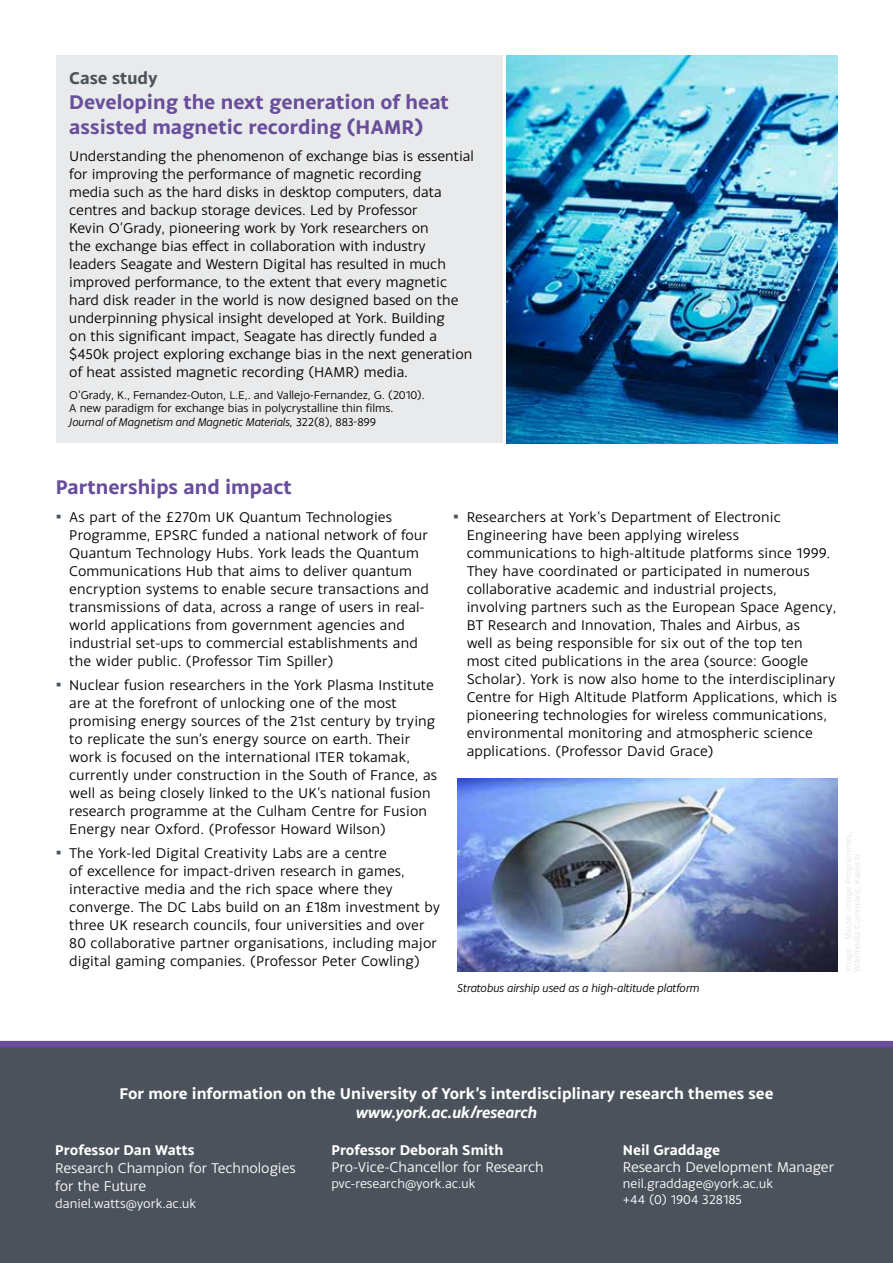
<style>
.page{position:relative;width:893px;height:1263px;background:#fff}
.page>*{position:absolute;margin:0;border:0;box-sizing:border-box;transform-origin:0 0}
.t1{font:700 21px/25.2px "Monsal Gothic";color:#684e9b}
.t2{font:700 18px "Monsal Gothic";color:#4a525a}
.t3{font:700 16.5px "Monsal Gothic";color:#fff}
.t4{font:italic 700 16.5px "Monsal Gothic";color:#fff}
.t5{font:15px/18px "Monsal Gothic";letter-spacing:.01em;color:#000}
.t6{font:15px/18px "Monsal Gothic";color:#fff}
.t7{font:700 15px "Monsal Gothic";color:#fff}
.t8{font:13.5px/16.2px "Monsal Gothic";color:#fff}
.t9{font:12px/13.5px "Monsal Gothic";letter-spacing:-.005em;color:#000}
.t10{font:italic 12px "Monsal Gothic";color:#000}
.s1{font-style:italic}
.s2{font-family:"Arial";font-size:16.5px;color:#4a525a}
</style>
<div class="page">
<div style="left:57px;top:55px;width:446px;height:388px;background:#e9eaeb"></div>
<img style="left:507px;top:55px;width:331px;height:388px">
<div style="left:0;top:1046px;width:893px;height:217px;background:#4b525b"></div>
<div style="left:0;top:1041px;width:893px;height:6px;background:#684e9b"></div>
<img style="left:457px;top:779px;width:381px;height:192px">
<p class="t2" style="left:69px;top:66px;width:90px">Case study</p>
<h1 class="t1" style="left:69px;top:89px;width:381px">Developing the next generation of heat assisted magnetic recording (HAMR)</h1>
<p class="t5" style="left:69px;top:146px;width:406px">Understanding the phenomenon of exchange bias is essential for improving the performance of magnetic recording<br>media such as the hard disks in desktop computers, data centres and backup storage devices. Led by Professor<br>Kevin O’Grady, pioneering work by York researchers on<br>the exchange bias effect in collaboration with industry leaders Seagate and Western Digital has resulted in much improved performance, to the extent that every magnetic hard disk reader in the world is now designed based on the underpinning physical insight developed at York. Building<br>on this significant impact, Seagate has directly funded a $450k project exploring exchange bias in the next generation of heat assisted magnetic recording (HAMR) media.</p>
<p class="t9" style="left:69px;top:388px;width:357px">O’Grady, K., Fernandez-Outon, L.E,. and Vallejo-Fernandez, G. (2010).<br>A new paradigm for exchange bias in polycrystalline thin films.<br><span class="s1">Journal of Magnetism and Magnetic Materials,</span> 322(8), 883-899</p>
<h1 class="t1" style="left:56px;top:474px;width:238px">Partnerships and impact</h1>
<p class="t5" style="left:69px;top:507px;width:361px;text-indent:-13px"><span class="s2">▪</span> As part of the £270m UK Quantum Technologies Programme, EPSRC funded a national network of four Quantum Technology Hubs. York leads the Quantum Communications Hub that aims to deliver quantum encryption systems to enable secure transactions and transmissions of data, across a range of users in real&shy;world applications from government agencies and industrial set-ups to commercial establishments and the wider public. (Professor Tim Spiller)</p>
<p class="t5" style="left:69px;top:675px;width:369px;text-indent:-13px"><span class="s2">▪</span> Nuclear fusion researchers in the York Plasma Institute are at the forefront of unlocking one of the most promising energy sources of the 21st century by trying to replicate the sun’s energy source on earth. Their work is focused on the international ITER tokamak, currently under construction in the South of France, as well as being closely linked to the UK’s national fusion research programme at the Culham Centre for Fusion Energy near Oxford. (Professor Howard Wilson)</p>
<p class="t5" style="left:69px;top:843px;width:372px;text-indent:-13px"><span class="s2">▪</span> The York-led Digital Creativity Labs are a centre<br>of excellence for impact-driven research in games, interactive media and the rich space where they converge. The DC Labs build on an £18m investment by three UK research councils, four universities and over 80 collaborative partner organisations, including major digital gaming companies. (Professor Peter Cowling)</p>
<p class="t5" style="left:467px;top:507px;width:372px;text-indent:-13px"><span class="s2">▪</span> Researchers at York’s Department of Electronic Engineering have been applying wireless communications to high-altitude platforms since 1999.<br>They have coordinated or participated in numerous collaborative academic and industrial projects, involving partners such as the European Space Agency, BT Research and Innovation, Thales and Airbus, as<br>well as being responsible for six out of the top ten most cited publications in the area (source: Google Scholar). York is now also home to the interdisciplinary Centre for High Altitude Platform Applications, which is pioneering technologies for wireless communications, environmental monitoring and atmospheric science applications. (Professor David Grace)</p>
<p class="t10" style="left:457px;top:980px;width:244px">Stratobus airship used as a high-altitude platform</p>
<p class="t3" style="left:119px;top:1082px;width:655px">For more information on the University of York’s interdisciplinary research themes see</p>
<p class="t4" style="left:356px;top:1103px;width:183px">www.york.ac.uk/research</p>
<p class="t7" style="left:55px;top:1140px;width:141px">Professor Dan Watts</p>
<p class="t6" style="left:55px;top:1159px;width:242px">Research Champion for Technologies for the Future</p>
<p class="t8" style="left:55px;top:1194px;width:143px">daniel.watts@york.ac.uk</p>
<p class="t7" style="left:331px;top:1140px;width:173px">Professor Deborah Smith</p>
<p class="t6" style="left:331px;top:1157px;width:214px">Pro-Vice-Chancellor for Research</p>
<p class="t8" style="left:331px;top:1175px;width:146px">pvc-research@york.ac.uk</p>
<p class="t7" style="left:623px;top:1140px;width:99px">Neil Graddage</p>
<p class="t6" style="left:623px;top:1157px;width:213px">Research Development Manager</p>
<p class="t8" style="left:623px;top:1175px;width:152px">neil.graddage@york.ac.uk +44 (0) 1904 328185</p>
</div>
